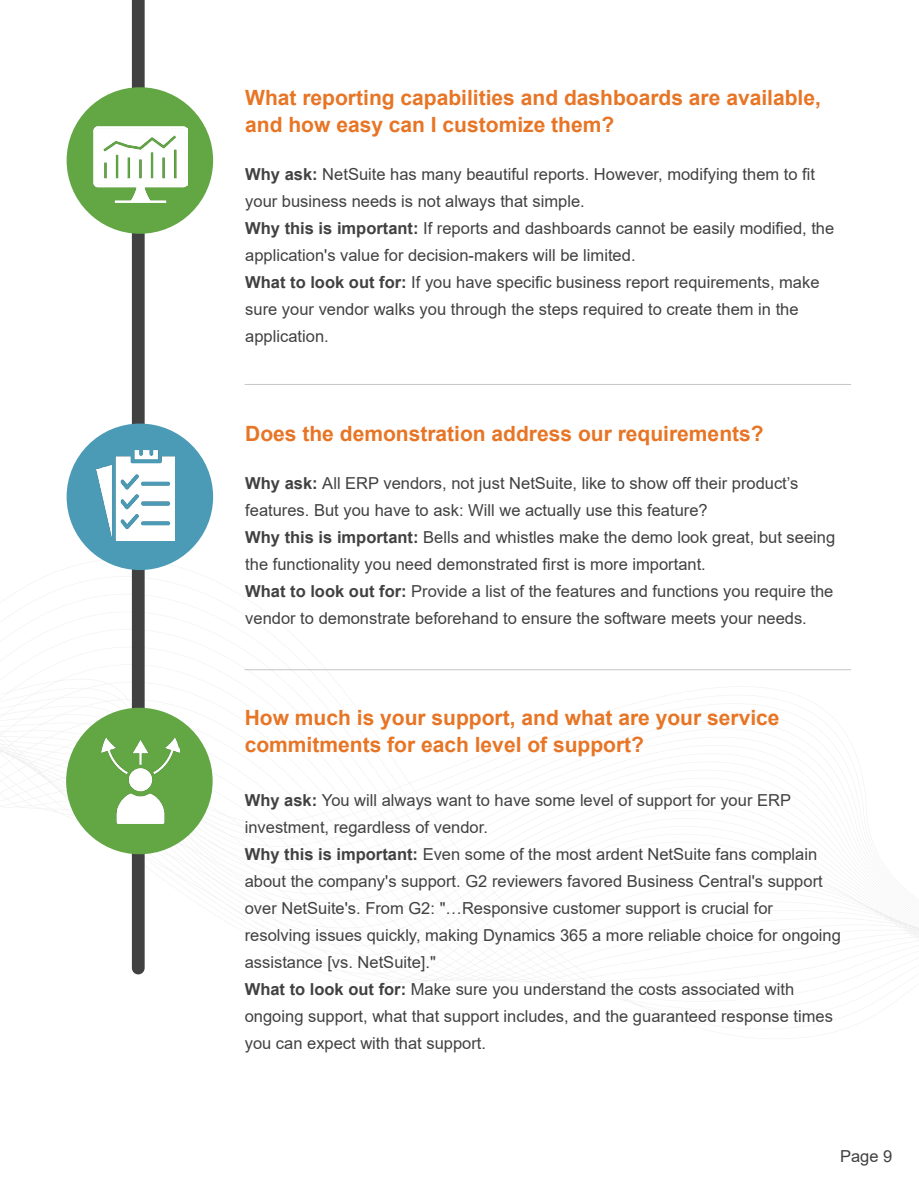
<style>
.page{position:relative;width:919px;height:1187px;background:#fff}
.page>*{position:absolute;margin:0;border:0;box-sizing:border-box;transform-origin:0 0}
.t1{font:700 21px/27px "Arial";color:#e77525}
.t2{font:16.5px/27px "Arial";color:#414142}
.t3{font:16.5px "Arial";color:#404041}
.s1{font-weight:700}
</style>
<div class="page">
<img style="left:0;top:408px;width:918px;height:603px">
<svg style="left:132px;top:0;width:13px;height:974px;background:#464647"></svg>
<div style="left:69px;top:89px;width:142px;height:142px;background:#62a744;border-radius:50%"></div>
<div style="left:67px;top:87px;width:146px;height:147px;border:4px solid #62a744;border-radius:50%"></div>
<hr style="left:244px;top:384px;width:607px;height:1px;background:#c7c6c5">
<div style="left:69px;top:426px;width:142px;height:141px;background:#4b9bb6;border-radius:50%"></div>
<div style="left:67px;top:423px;width:146px;height:147px;border:4px solid #4b9bb6;border-radius:50%"></div>
<hr style="left:244px;top:669px;width:607px;height:1px;background:#c7c6c5">
<div style="left:68px;top:710px;width:142px;height:141px;background:#62a744;border-radius:50%"></div>
<div style="left:66px;top:707px;width:147px;height:147px;border:4px solid #62a744;border-radius:50%"></div>
<img style="left:93px;top:126px;width:95px;height:76px">
<img style="left:97px;top:450px;width:77px;height:90px">
<img style="left:101px;top:737px;width:79px;height:86px">
<p class="t1" style="left:245px;top:84px;width:577px">What reporting capabilities and dashboards are available, and how easy can I customize them?</p>
<p class="t2" style="left:245px;top:160px;width:590px"><span class="s1">Why ask:</span> NetSuite has many beautiful reports. However, modifying them to fit your business needs is not always that simple.<br><span class="s1">Why this is important:</span> If reports and dashboards cannot be easily modified, the application's value for decision-makers will be limited.<br><span class="s1">What to look out for:</span> If you have specific business report requirements, make sure your vendor walks you through the steps required to create them in the application.</p>
<p class="t1" style="left:245px;top:420px;width:520px">Does the demonstration address our requirements?</p>
<p class="t2" style="left:245px;top:469px;width:591px"><span class="s1">Why ask:</span> All ERP vendors, not just NetSuite, like to show off their product’s features. But you have to ask: Will we actually use this feature?<br><span class="s1">Why this is important:</span> Bells and whistles make the demo look great, but seeing the functionality you need demonstrated first is more important.<br><span class="s1">What to look out for:</span> Provide a list of the features and functions you require the vendor to demonstrate beforehand to ensure the software meets your needs.</p>
<p class="t1" style="left:245px;top:704px;width:536px">How much is your support, and what are your service commitments for each level of support?</p>
<p class="t2" style="left:245px;top:786px;width:597px"><span class="s1">Why ask:</span> You will always want to have some level of support for your ERP investment, regardless of vendor.<br><span class="s1">Why this is important:</span> Even some of the most ardent NetSuite fans complain about the company's support. G2 reviewers favored Business Central's support over NetSuite's. From G2: "…Responsive customer support is crucial for resolving issues quickly, making Dynamics 365 a more reliable choice for ongoing assistance [vs. NetSuite]."<br><span class="s1">What to look out for:</span> Make sure you understand the costs associated with ongoing support, what that support includes, and the guaranteed response times you can expect with that support.</p>
<p class="t3" style="left:840px;top:1144px;width:54px">Page 9</p>
</div>
